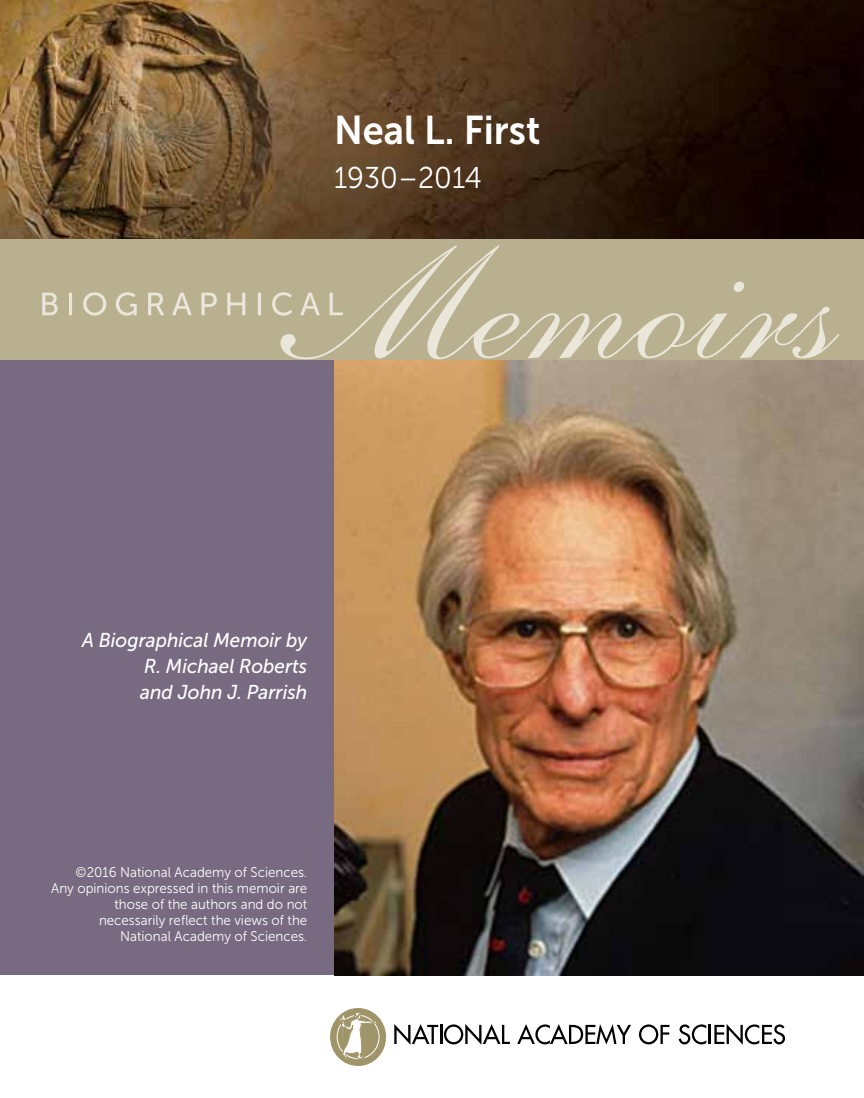
<style>
.page{position:relative;width:864px;height:1098px;background:#fff}
.page>*{position:absolute;margin:0;border:0;box-sizing:border-box;transform-origin:0 0}
.t1{font:40px "Museo Sans 700";color:#fff;scale:.95 1}
.t2{font:30px "Museo Sans 300";color:#fff;scale:.95 1}
.t3{font:italic 20px/26px "Museo Sans 500";color:#fff;text-align:justify;scale:.95 1}
.t4{font:14px/16px "Museo Sans 300";color:#fff;text-align:right;scale:.95 1}
</style>
<div class="page">
<img style="left:0;top:0;width:864px;height:239px">
<div style="left:0;top:360px;width:334px;height:615px;background:#776a81"></div>
<div style="left:0;top:239px;width:864px;height:121px;background:#b9b08f"></div>
<svg style="left:42px;top:292px;width:239px;height:24px"></svg>
<svg style="left:281px;top:245px;width:558px;height:114px"></svg>
<svg style="left:394px;top:1024px;width:116px;height:21px"></svg>
<svg style="left:517px;top:1024px;width:114px;height:20px"></svg>
<svg style="left:639px;top:1024px;width:30px;height:20px"></svg>
<svg style="left:679px;top:1024px;width:106px;height:21px"></svg>
<div style="left:330px;top:1008px;width:56px;height:58px;background:#a09569;border-radius:50%"></div>
<div style="left:337px;top:1015px;width:42px;height:44px;border:1px solid #fff;border-radius:50%"></div>
<svg style="left:339px;top:1012px;width:41px;height:47px"></svg>
<img style="left:334px;top:360px;width:530px;height:615px">
<h1 class="t1" style="left:334px;top:108px;width:219px">Neal L. First</h1>
<h2 class="t2" style="left:334px;top:162px;width:157px">1930–2014</h2>
<h3 class="t3" style="left:140px;top:628px;width:177px;text-indent:-58px">A Biographical Memoir by R. Michael Roberts and John J. Parrish</h3>
<p class="t4" style="left:51px;top:864px;width:271px">©2016 National Academy of Sciences.<br>Any opinions expressed in this memoir are those of the authors and do not necessarily reflect the views of the National Academy of Sciences.</p>
</div>
